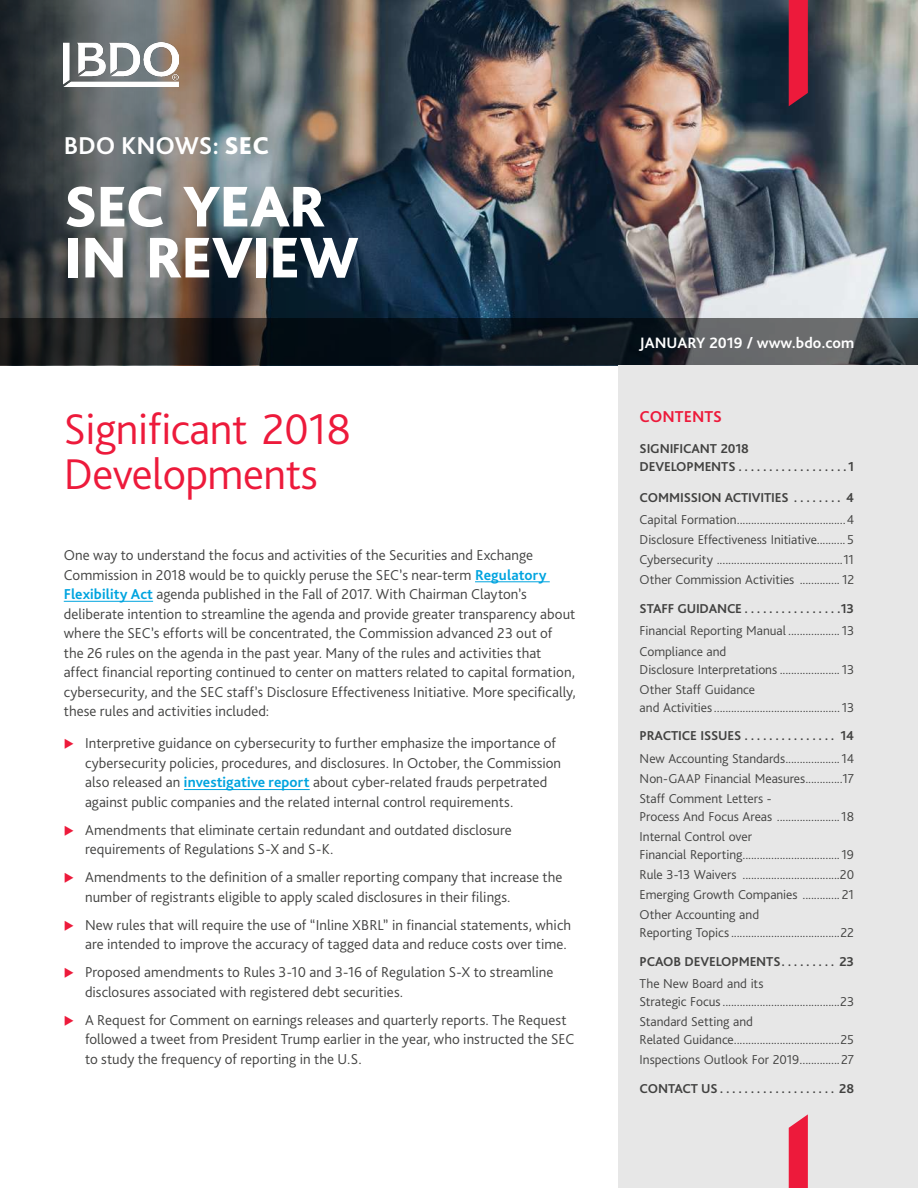
<style>
.page{position:relative;width:918px;height:1188px;background:#fff}
.page>*{position:absolute;margin:0;border:0;box-sizing:border-box;transform-origin:0 0}
.t1{font:800 60px/51px "Bliss Pro";letter-spacing:-.02em;color:#fff}
.t2{font:300 45px/45px "Bliss Pro";letter-spacing:-.01em;color:#ed1a3b}
.t3{font:700 25.5px "Bliss Pro";color:#fff}
.t4{font:700 16.5px "Bliss Pro";color:#ed1a3b}
.t5{font:700 15.75px "Bliss Pro";color:#fff}
.t6{font:300 15px/19.5px "Bliss Pro";letter-spacing:.005em;color:#424241}
.t7{font:300 13.5px/20.1px "Bliss Pro";letter-spacing:-.005em;color:#424241}
.t8{font:700 13.5px/18px "Bliss Pro";letter-spacing:-.01em;color:#424241}
.s1{font-weight:800}
.s2{font-weight:700;color:#00a4df}
</style>
<div class="page">
<img style="left:391px;top:0;width:527px;height:319px">
<svg style="left:391px;top:319px;width:527px;height:46px;background:#2e363b"></svg>
<svg style="left:0;top:0;width:391px;height:365px;background:#4b5052"></svg>
<img style="left:64px;top:43px;width:115px;height:44px">
<div style="left:618px;top:365px;width:300px;height:823px;background:#e7e7e7"></div>
<svg style="left:789px;top:0;width:19px;height:106px;background:#de1a3a"></svg>
<svg style="left:789px;top:1114px;width:19px;height:74px"></svg>
<hr style="left:475px;top:581px;width:75px;height:1px;background:#00a4df">
<hr style="left:64px;top:601px;width:89px;height:1px;background:#00a4df">
<hr style="left:184px;top:789px;width:126px;height:1px;background:#00a4df">
<h3 class="t3" style="left:64px;top:130px;width:207px">BDO KNOWS: <span class="s1">SEC</span></h3>
<h1 class="t1" style="left:64px;top:180px;width:296px">SEC YEAR<br>IN REVIEW</h1>
<h2 class="t2" style="left:64px;top:406px;width:289px">Significant 2018<br>Developments</h2>
<p class="t6" style="left:64px;top:545px;width:514px">One way to understand the focus and activities of the Securities and Exchange Commission in 2018 would be to quickly peruse the SEC’s near-term <span class="s2">Regulatory Flexibility Act</span> agenda published in the Fall of 2017. With Chairman Clayton’s deliberate intention to streamline the agenda and provide greater transparency about where the SEC’s efforts will be concentrated, the Commission advanced 23 out of the 26 rules on the agenda in the past year. Many of the rules and activities that affect financial reporting continued to center on matters related to capital formation, cybersecurity, and the SEC staff’s Disclosure Effectiveness Initiative. More specifically, these rules and activities included:</p>
<p class="t6" style="left:85px;top:733px;width:478px">Interpretive guidance on cybersecurity to further emphasize the importance of cybersecurity policies, procedures, and disclosures. In October, the Commission also released an <span class="s2">investigative report</span> about cyber-related frauds perpetrated against public companies and the related internal control requirements.</p>
<p class="t6" style="left:85px;top:820px;width:428px">Amendments that eliminate certain redundant and outdated disclosure requirements of Regulations S-X and S-K.</p>
<p class="t6" style="left:85px;top:867px;width:479px">Amendments to the definition of a smaller reporting company that increase the number of registrants eligible to apply scaled disclosures in their filings.</p>
<p class="t6" style="left:85px;top:915px;width:488px">New rules that will require the use of “Inline XBRL” in financial statements, which are intended to improve the accuracy of tagged data and reduce costs over time.</p>
<p class="t6" style="left:85px;top:962px;width:470px">Proposed amendments to Rules 3-10 and 3-16 of Regulation S-X to streamline disclosures associated with registered debt securities.</p>
<p class="t6" style="left:85px;top:1010px;width:491px">A Request for Comment on earnings releases and quarterly reports. The Request followed a tweet from President Trump earlier in the year, who instructed the SEC to study the frequency of reporting in the U.S.</p>
<p class="t5" style="left:640px;top:333px;width:216px">JANUARY 2019 / www.bdo.com</p>
<p class="t4" style="left:640px;top:407px;width:84px">CONTENTS</p>
<p class="t8" style="left:640px;top:439px;width:111px">SIGNIFICANT 2018<br>DEVELOPMENTS..................</p>
<p class="t8" style="left:848px;top:457px;width:8px">1</p>
<p class="t8" style="left:640px;top:488px;width:156px">COMMISSION ACTIVITIES .........</p>
<p class="t8" style="left:846px;top:488px;width:9px">4</p>
<p class="t7" style="left:640px;top:509px;width:216px;text-align:justify">Capital Formation......................................4<br>Disclosure Effectiveness Initiative.......... 5<br>Cybersecurity ............................................11<br>Other Commission Activities .............. 12</p>
<p class="t8" style="left:640px;top:599px;width:107px">STAFF GUIDANCE................</p>
<p class="t8" style="left:841px;top:599px;width:15px">13</p>
<p class="t7" style="left:640px;top:621px;width:216px">Financial Reporting Manual .................. 13<br>Compliance and</p>
<p class="t7" style="left:640px;top:659px;width:216px">Disclosure Interpretations ..................... 13<br>Other Staff Guidance</p>
<p class="t7" style="left:640px;top:697px;width:216px">and Activities............................................ 13</p>
<p class="t8" style="left:640px;top:726px;width:216px">PRACTICE ISSUES . . . . . . . . . . . . . . . 14</p>
<p class="t7" style="left:640px;top:748px;width:216px;text-align:justify">New Accounting Standards................... 14<br>Non-GAAP Financial Measures.............17<br>Staff Comment Letters -</p>
<p class="t7" style="left:640px;top:806px;width:216px">Process And Focus Areas ...................... 18<br>Internal Control over</p>
<p class="t7" style="left:640px;top:844px;width:216px;text-align:justify">Financial Reporting.................................. 19<br>Rule 3-13 Waivers ..................................20<br>Emerging Growth Companies ............. 21<br>Other Accounting and</p>
<p class="t7" style="left:640px;top:922px;width:216px">Reporting Topics......................................22</p>
<p class="t8" style="left:640px;top:952px;width:145px">PCAOB DEVELOPMENTS..........</p>
<p class="t8" style="left:840px;top:952px;width:16px">23</p>
<p class="t7" style="left:640px;top:974px;width:216px;line-height:18px">The New Board and its<br>Strategic Focus.........................................23</p>
<p class="t7" style="left:640px;top:1012px;width:216px;line-height:18px">Standard Setting and<br>Related Guidance.....................................25</p>
<p class="t7" style="left:640px;top:1050px;width:216px">Inspections Outlook For 2019..............27</p>
<p class="t8" style="left:640px;top:1079px;width:82px">CONTACT US....................</p>
<p class="t8" style="left:839px;top:1079px;width:16px">28</p>
</div>
